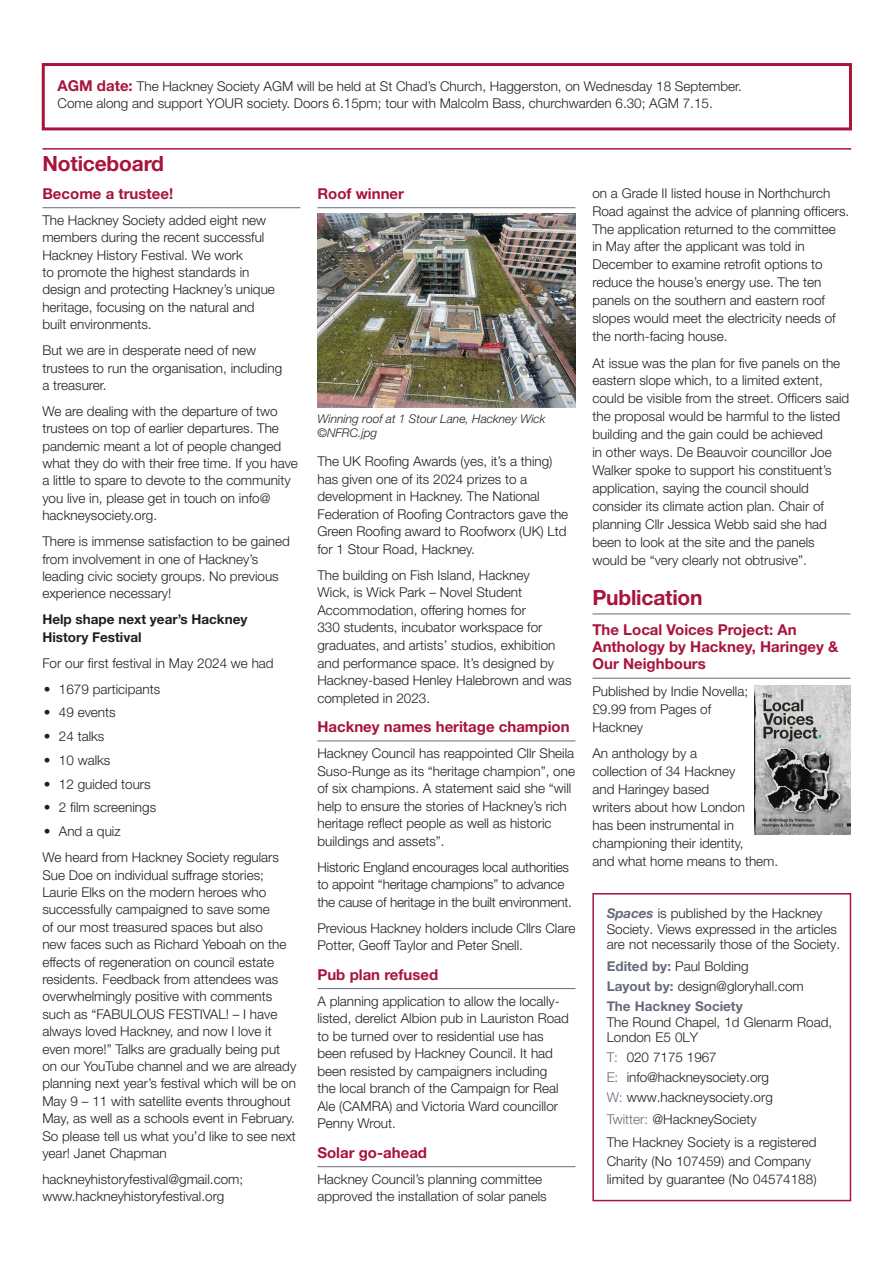
<style>
.page{position:relative;width:893px;height:1263px;background:#fff}
.page>*{position:absolute;margin:0;border:0;box-sizing:border-box;transform-origin:0 0}
.events_title{font:700 21px "Helvetica Neue LT";letter-spacing:-.01em;color:#a8143c}
.back_page_title{font:700 21px "Helvetica Neue LT";letter-spacing:-.01em;color:#a8143c}
.events_title-2{font:700 15px/17.1px "Helvetica Neue LT";color:#a8143c}
.bold_title{font:300 13.5px/17.4px "Helvetica Neue LT";color:#231f20}
.t1{font:700 13.5px/17.4px "Helvetica Neue LT";color:#231f20}
.t2{font:italic 300 12px/14.2px "Helvetica Neue LT";color:#231f20}
.s1{font-weight:700;font-size:15px;color:#a8143c}
.s2{font-weight:700;font-style:italic;color:#656b7b}
.s3{font-weight:700;color:#656b7b}
.s4{color:#656b7b}
</style>
<div class="page">
<hr style="left:42px;top:207px;width:258px;height:1px;background:#656b7b">
<hr style="left:317px;top:207px;width:258px;height:1px;background:#656b7b">
<hr style="left:317px;top:740px;width:258px;height:1px;background:#656b7b">
<hr style="left:317px;top:988px;width:258px;height:1px;background:#656b7b">
<hr style="left:317px;top:1166px;width:258px;height:1px;background:#656b7b">
<hr style="left:592px;top:613px;width:258px;height:1px;background:#656b7b">
<hr style="left:592px;top:678px;width:258px;height:1px;background:#656b7b">
<div style="left:592px;top:893px;width:259px;height:308px;border:2px solid #a8143c"></div>
<hr style="left:43px;top:148px;width:808px;height:2px;background:#a8143c">
<div style="left:42px;top:63px;width:810px;height:67px;border:3px solid #a8143c"></div>
<img style="left:755px;top:685px;width:95px;height:150px">
<img style="left:317px;top:214px;width:258px;height:193px">
<p class="bold_title" style="left:58px;top:77px;width:686px"><span class="s1">AGM date:</span> The Hackney Society AGM will be held at St Chad’s Church, Haggerston, on Wednesday 18 September.</p>
<p class="bold_title" style="left:58px;top:94px;width:657px">Come along and support YOUR society. Doors 6.15pm; tour with Malcolm Bass, churchwarden 6.30; AGM 7.15.</p>
<p class="back_page_title" style="left:43px;top:150px;width:123px">Noticeboard</p>
<p class="events_title-2" style="left:42px;top:185px;width:132px">Become a trustee!</p>
<p class="bold_title" style="left:42px;top:211px;width:234px">The Hackney Society added eight new members during the recent successful Hackney History Festival. We work<br>to promote the highest standards in design and protecting Hackney’s unique heritage, focusing on the natural and built environments.</p>
<p class="bold_title" style="left:42px;top:341px;width:241px">But we are in desperate need of new trustees to run the organisation, including a treasurer.</p>
<p class="bold_title" style="left:42px;top:402px;width:257px">We are dealing with the departure of two trustees on top of earlier departures. The pandemic meant a lot of people changed what they do with their free time. If you have a little to spare to devote to the community you live in, please get in touch on info@ hackneysociety.org.</p>
<p class="bold_title" style="left:42px;top:532px;width:249px">There is immense satisfaction to be gained from involvement in one of Hackney’s leading civic society groups. No previous experience necessary!</p>
<p class="t1" style="left:42px;top:610px;width:207px">Help shape next year’s Hackney<br>History Festival</p>
<p class="bold_title" style="left:42px;top:654px;width:233px">For our first festival in May 2024 we had</p>
<p class="bold_title" style="left:44px;top:680px;width:118px">• 1679 participants</p>
<p class="bold_title" style="left:44px;top:703px;width:73px">• 49 events</p>
<p class="bold_title" style="left:44px;top:727px;width:62px">• 24 talks</p>
<p class="bold_title" style="left:44px;top:751px;width:68px">• 10 walks</p>
<p class="bold_title" style="left:44px;top:775px;width:108px">• 12 guided tours</p>
<p class="bold_title" style="left:44px;top:799px;width:114px">• 2 film screenings</p>
<p class="bold_title" style="left:44px;top:822px;width:78px">• And a quiz</p>
<p class="bold_title" style="left:42px;top:848px;width:255px">We heard from Hackney Society regulars Sue Doe on individual suffrage stories; Laurie Elks on the modern heroes who successfully campaigned to save some<br>of our most treasured spaces but also<br>new faces such as Richard Yeboah on the effects of regeneration on council estate residents. Feedback from attendees was overwhelmingly positive with comments such as “FABULOUS FESTIVAL! – I have always loved Hackney, and now I love it even more!” Talks are gradually being put on our YouTube channel and we are already planning next year’s festival which will be on May 9 – 11 with satellite events throughout May, as well as a schools event in February.<br>So please tell us what you’d like to see next year! Janet Chapman</p>
<p class="bold_title" style="left:42px;top:1170px;width:202px">hackneyhistoryfestival@gmail.com; www.hackneyhistoryfestival.org</p>
<p class="events_title-2" style="left:317px;top:185px;width:88px">Roof winner</p>
<p class="t2" style="left:317px;top:411px;width:229px">Winning roof at 1 Stour Lane, Hackney Wick ©NFRC.jpg</p>
<p class="bold_title" style="left:317px;top:452px;width:252px">The UK Roofing Awards (yes, it’s a thing) has given one of its 2024 prizes to a development in Hackney. The National Federation of Roofing Contractors gave the Green Roofing award to Roofworx (UK) Ltd for 1 Stour Road, Hackney.</p>
<p class="bold_title" style="left:317px;top:566px;width:256px">The building on Fish Island, Hackney<br>Wick, is Wick Park – Novel Student Accommodation, offering homes for<br>330 students, incubator workspace for graduates, and artists’ studios, exhibition and performance space. It’s designed by Hackney-based Henley Halebrown and was completed in 2023.</p>
<p class="events_title-2" style="left:317px;top:718px;width:254px">Hackney names heritage champion</p>
<p class="bold_title" style="left:317px;top:744px;width:259px">Hackney Council has reappointed Cllr Sheila Suso-Runge as its “heritage champion”, one of six champions. A statement said she “will help to ensure the stories of Hackney’s rich heritage reflect people as well as historic buildings and assets”.</p>
<p class="bold_title" style="left:317px;top:858px;width:256px">Historic England encourages local authorities to appoint “heritage champions” to advance the cause of heritage in the built environment.</p>
<p class="bold_title" style="left:317px;top:919px;width:260px">Previous Hackney holders include Cllrs Clare<br>Potter, Geoff Taylor and Peter Snell.</p>
<p class="events_title-2" style="left:317px;top:965px;width:122px">Pub plan refused</p>
<p class="bold_title" style="left:317px;top:992px;width:253px">A planning application to allow the locally&shy;listed, derelict Albion pub in Lauriston Road to be turned over to residential use has been refused by Hackney Council. It had been resisted by campaigners including<br>the local branch of the Campaign for Real Ale (CAMRA) and Victoria Ward councillor Penny Wrout.</p>
<p class="events_title-2" style="left:317px;top:1143px;width:111px">Solar go-ahead</p>
<p class="bold_title" style="left:317px;top:1170px;width:231px">Hackney Council’s planning committee approved the installation of solar panels</p>
<p class="bold_title" style="left:592px;top:184px;width:258px;line-height:17.9px">on a Grade II listed house in Northchurch Road against the advice of planning officers.<br>The application returned to the committee<br>in May after the applicant was told in December to examine retrofit options to reduce the house’s energy use. The ten panels on the southern and eastern roof slopes would meet the electricity needs of the north-facing house.</p>
<p class="bold_title" style="left:592px;top:353px;width:258px;line-height:17.9px">At issue was the plan for five panels on the eastern slope which, to a limited extent, could be visible from the street. Officers said the proposal would be harmful to the listed building and the gain could be achieved<br>in other ways. De Beauvoir councillor Joe Walker spoke to support his constituent’s application, saying the council should consider its climate action plan. Chair of planning Cllr Jessica Webb said she had been to look at the site and the panels would be “very clearly not obtrusive”.</p>
<p class="events_title" style="left:592px;top:585px;width:112px">Publication</p>
<p class="events_title-2" style="left:592px;top:621px;width:247px">The Local Voices Project: An<br>Anthology by Hackney, Haringey &amp;<br>Our Neighbours</p>
<p class="bold_title" style="left:592px;top:682px;width:157px;line-height:17.9px">Published by Indie Novella; £9.99 from Pages of<br>Hackney</p>
<p class="bold_title" style="left:592px;top:744px;width:187px;line-height:17.9px">An anthology by a<br>collection of 34 Hackney<br>and Haringey based<br>writers about how London<br>has been instrumental in championing their identity,<br>and what home means to them.</p>
<p class="bold_title" style="left:607px;top:905px;width:235px;line-height:15.8px"><span class="s2">Spaces</span> is published by the Hackney<br>Society. Views expressed in the articles are not necessarily those of the Society.</p>
<p class="bold_title" style="left:607px;top:957px;width:143px"><span class="s3">Edited by:</span> Paul Bolding</p>
<p class="bold_title" style="left:607px;top:977px;width:199px"><span class="s3">Layout by:</span> design@gloryhall.com</p>
<p class="bold_title" style="left:607px;top:998px;width:227px;line-height:15.8px"><span class="s3">The Hackney Society<br></span>The Round Chapel, 1d Glenarm Road,<br>London E5 0LY</p>
<p class="bold_title" style="left:607px;top:1048px;width:112px"><span class="s4">T:</span> 020 7175 1967</p>
<p class="bold_title" style="left:607px;top:1069px;width:164px"><span class="s4">E:</span> info@hackneysociety.org</p>
<p class="bold_title" style="left:607px;top:1089px;width:168px"><span class="s4">W:</span> www.hackneysociety.org</p>
<p class="bold_title" style="left:607px;top:1110px;width:151px"><span class="s4">Twitter:</span> @HackneySociety</p>
<p class="bold_title" style="left:607px;top:1132px;width:211px;line-height:18.8px">The Hackney Society is a registered<br>Charity (No 107459) and Company limited by guarantee (No 04574188)</p>
</div>
